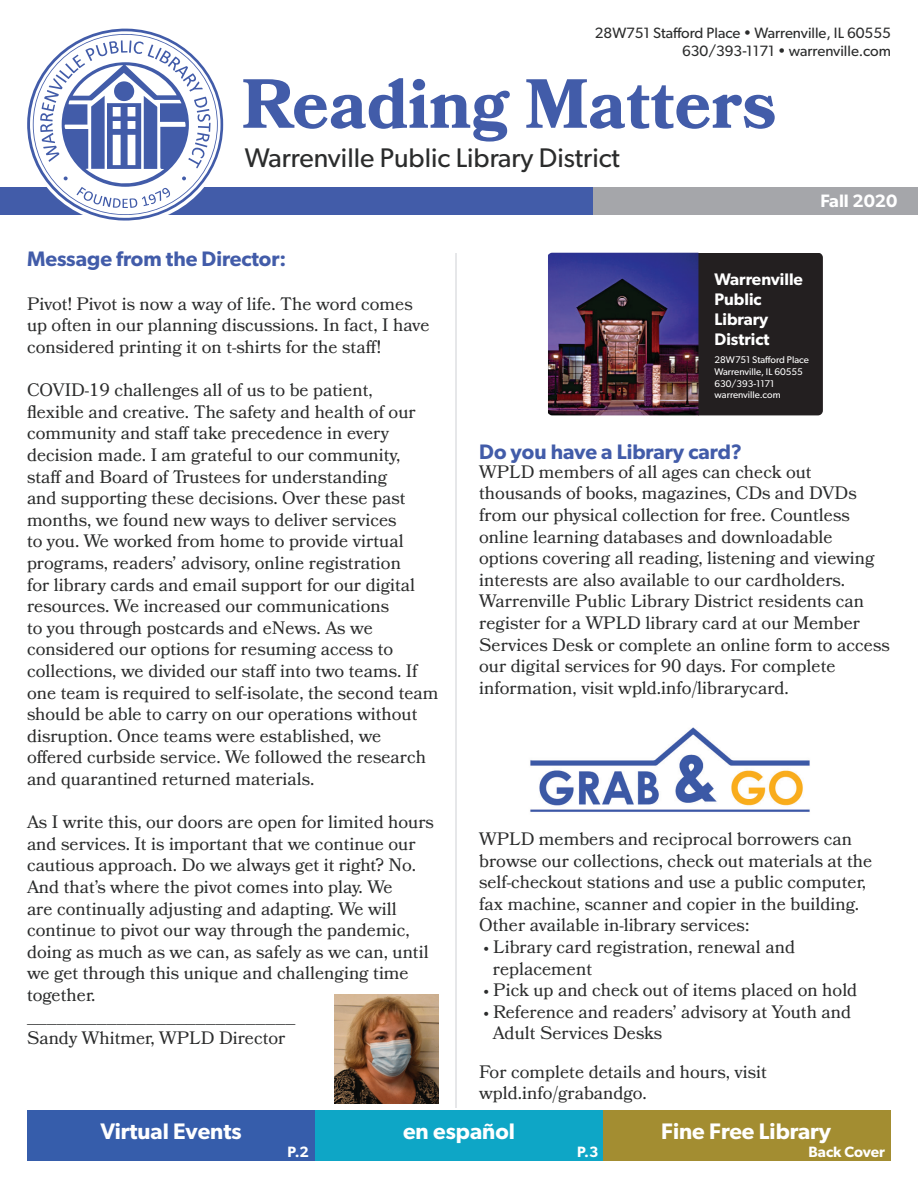
<style>
.page{position:relative;width:918px;height:1188px;background:#fff}
.page>*{position:absolute;margin:0;border:0;box-sizing:border-box;transform-origin:0 0}
.t1{font:700 69.3px "Bookmania";color:#425ca9}
.t2{font:27px "Gibson";color:#2b2c2c}
.t3{font:600 22.5px "Gibson";color:#fff}
.t4{font:600 21px "Gibson";color:#425ca9}
.t5{font:18px/21.6px "Bookmania";color:#2b2c2c}
.t6{font:600 18px "Gibson";color:#fff}
.t7{font:600 16.8px/20.1px "Gibson";color:#fff}
.t8{font:15px/18px "Gibson";color:#2b2c2c;text-align:right}
.t9{font:600 15px "Gibson";color:#fff}
.t10{font:9.75px/11.7px "Gibson";color:#fff}
</style>
<div class="page">
<div style="left:0;top:187px;width:593px;height:28px;background:#425ca9"></div>
<div style="left:593px;top:187px;width:325px;height:28px;background:#a5a6aa"></div>
<img style="left:530px;top:727px;width:280px;height:85px">
<svg style="left:27px;top:28px;width:196px;height:193px"></svg>
<div style="left:114px;top:81px;width:20px;height:20px;background:#425ca9;border-radius:50%"></div>
<hr style="left:455px;top:253px;width:1px;height:855px;background:#e6e7e9">
<div style="left:27px;top:1110px;width:288px;height:51px;background:#365dab"></div>
<div style="left:603px;top:1110px;width:288px;height:51px;background:#a38d31"></div>
<div style="left:315px;top:1110px;width:288px;height:51px;background:#0ea6c6"></div>
<img style="left:335px;top:995px;width:104px;height:109px">
<div style="left:699px;top:253px;width:124px;height:162px;background:#231f20"></div>
<img style="left:548px;top:253px;width:150px;height:162px">
<p class="t8" style="left:595px;top:25px;width:298px">28W751 Stafford Place • Warrenville, IL 60555<br>630/393-1171 • warrenville.com</p>
<h1 class="t1" style="left:242px;top:78px;width:536px">Reading Matters</h1>
<h2 class="t2" style="left:245px;top:149px;width:377px">Warrenville Public Library District</h2>
<p class="t6" style="left:820px;top:195px;width:79px">Fall 2020</p>
<p class="t4" style="left:27px;top:252px;width:261px">Message from the Director:</p>
<p class="t5" style="left:27px;top:294px;width:404px">Pivot! Pivot is now a way of life. The word comes up often in our planning discussions. In fact, I have considered printing it on t-shirts for the staff!</p>
<p class="t5" style="left:27px;top:381px;width:413px">COVID-19 challenges all of us to be patient,<br>flexible and creative. The safety and health of our community and staff take precedence in every decision made. I am grateful to our community, staff and Board of Trustees for understanding<br>and supporting these decisions. Over these past months, we found new ways to deliver services<br>to you. We worked from home to provide virtual programs, readers’ advisory, online registration<br>for library cards and email support for our digital resources. We increased our communications<br>to you through postcards and eNews. As we considered our options for resuming access to collections, we divided our staff into two teams. If one team is required to self-isolate, the second team should be able to carry on our operations without disruption. Once teams were established, we offered curbside service. We followed the research and quarantined returned materials.</p>
<p class="t5" style="left:27px;top:813px;width:408px">As I write this, our doors are open for limited hours and services. It is important that we continue our cautious approach. Do we always get it right? No.<br>And that’s where the pivot comes into play. We<br>are continually adjusting and adapting. We will continue to pivot our way through the pandemic, doing as much as we can, as safely as we can, until we get through this unique and challenging time together.<br>___________________________<br>Sandy Whitmer, WPLD Director</p>
<p class="t7" style="left:715px;top:271px;width:90px">Warrenville<br>Public<br>Library<br>District</p>
<p class="t10" style="left:715px;top:355px;width:96px">28W751 Stafford Place<br>Warrenville, IL 60555<br>630/393-1171 warrenville.com</p>
<p class="t4" style="left:479px;top:445px;width:264px">Do you have a Library card?</p>
<p class="t5" style="left:479px;top:462px;width:412px">WPLD members of all ages can check out thousands of books, magazines, CDs and DVDs from our physical collection for free. Countless online learning databases and downloadable options covering all reading, listening and viewing interests are also available to our cardholders.<br>Warrenville Public Library District residents can register for a WPLD library card at our Member Services Desk or complete an online form to access our digital services for 90 days. For complete information, visit wpld.info/librarycard.</p>
<p class="t5" style="left:479px;top:829px;width:395px">WPLD members and reciprocal borrowers can browse our collections, check out materials at the self-checkout stations and use a public computer, fax machine, scanner and copier in the building.<br>Other available in-library services:</p>
<p class="t5" style="left:493px;top:937px;width:304px;text-indent:-9px">• Library card registration, renewal and replacement</p>
<p class="t5" style="left:484px;top:981px;width:375px">• Pick up and check out of items placed on hold</p>
<p class="t5" style="left:493px;top:1002px;width:360px;text-indent:-9px">• Reference and readers’ advisory at Youth and<br>Adult Services Desks</p>
<p class="t5" style="left:479px;top:1062px;width:289px">For complete details and hours, visit wpld.info/grabandgo.</p>
<p class="t3" style="left:100px;top:1124px;width:143px">Virtual Events</p>
<p class="t3" style="left:403px;top:1124px;width:113px">en español</p>
<p class="t3" style="left:661px;top:1124px;width:171px">Fine Free Library</p>
<p class="t9" style="left:288px;top:1146px;width:23px">P.2</p>
<p class="t9" style="left:577px;top:1146px;width:23px">P.3</p>
<p class="t9" style="left:809px;top:1146px;width:78px">Back Cover</p>
</div>
